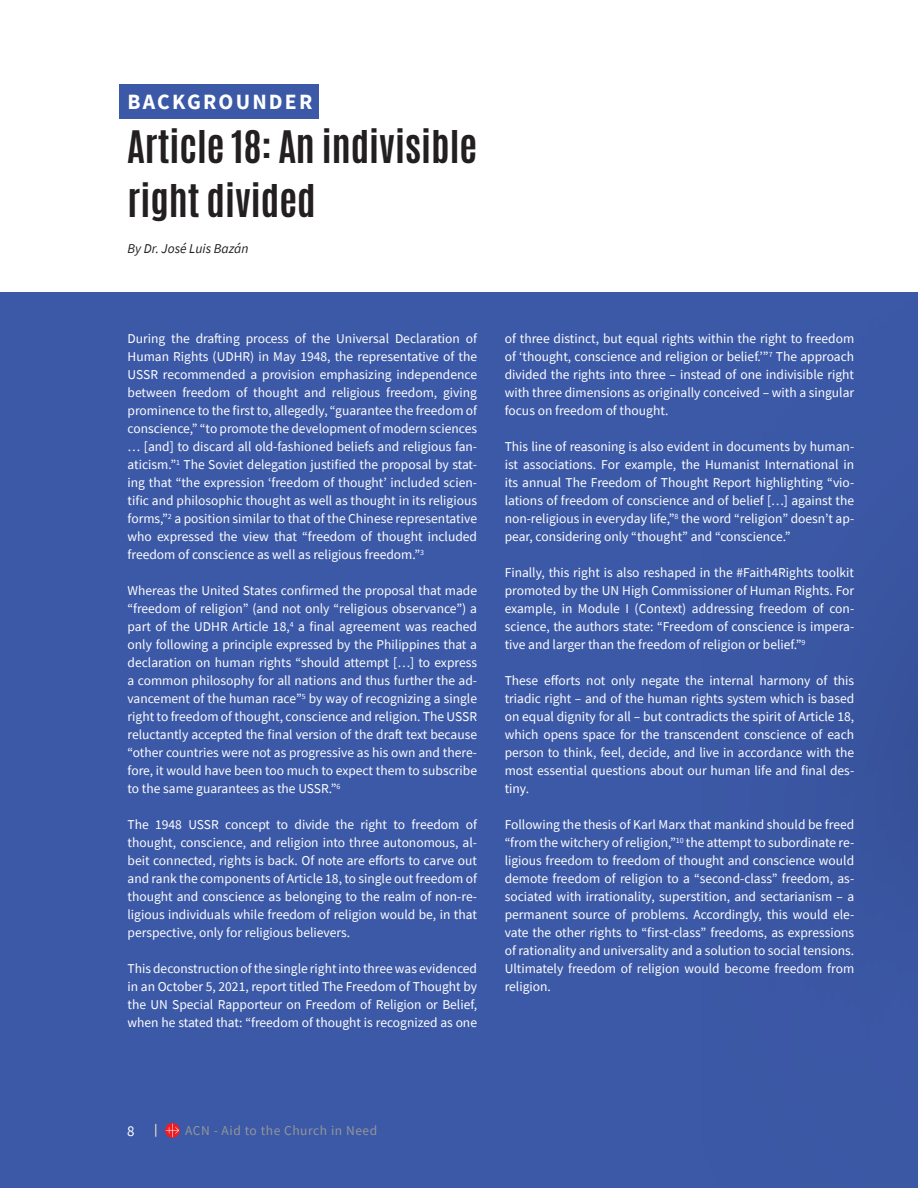
<style>
.page{position:relative;width:918px;height:1188px;background:#fff}
.page>*{position:absolute;margin:0;border:0;box-sizing:border-box;transform-origin:0 0}
.RFR_2023_h2_-_black{font:700 38.1px/54px "Antonio";color:#231f20}
.RFR_2023_-_span_h2{font:700 21.75px "Source Sans Pro";letter-spacing:.1em;color:#fff}
.t1{font:14.85px "Source Sans Pro";color:#fff}
.RFR_2023_p_-_1_colum{font:13.5px/18px "Source Sans Pro";color:#fff;text-align:justify}
.t2{font:13.5px "Source Sans Pro";letter-spacing:.04em;color:#939598}
.RFR_2023_p_-_1_colum-2{font:italic 13.5px "Source Sans Pro";color:#231f20}
</style>
<div class="page">
<div style="left:0;top:292px;width:918px;height:896px;background:#3c59a7"></div>
<div style="left:119px;top:85px;width:200px;height:34px;background:#3c59a7"></div>
<svg style="left:155px;top:1124px;width:1px;height:13px"></svg>
<svg style="left:165px;top:1123px;width:15px;height:15px"></svg>
<svg style="left:166px;top:1124px;width:13px;height:13px"></svg>
<p class="RFR_2023_-_span_h2" style="left:128px;top:87px;width:186px">BACKGROUNDER</p>
<p class="RFR_2023_h2_-_black" style="left:128px;top:121px;width:351px">Article 18: An indivisible right divided</p>
<p class="RFR_2023_p_-_1_colum-2" style="left:128px;top:240px;width:123px">By Dr. José Luis Bazán</p>
<p class="RFR_2023_p_-_1_colum" style="left:128px;top:330px;width:351px">During the drafting process of the Universal Declaration of Human Rights (UDHR) in May 1948, the representative of the USSR recommended a provision emphasizing independence between freedom of thought and religious freedom, giving prominence to the first to, allegedly, “guarantee the freedom of conscience,” “to promote the development of modern sciences … [and] to discard all old-fashioned beliefs and religious fan&shy;aticism.”<sup>1</sup> The Soviet delegation justified the proposal by stat&shy;ing that “the expression ‘freedom of thought’ included scien&shy;tific and philosophic thought as well as thought in its religious forms,”<sup>2</sup> a position similar to that of the Chinese representative who expressed the view that “freedom of thought included freedom of conscience as well as religious freedom.”<sup>3</sup></p>
<p class="RFR_2023_p_-_1_colum" style="left:128px;top:582px;width:351px">Whereas the United States confirmed the proposal that made “freedom of religion” (and not only “religious observance”) a part of the UDHR Article 18,<sup>4</sup> a final agreement was reached only following a principle expressed by the Philippines that a declaration on human rights “should attempt […] to express a common philosophy for all nations and thus further the ad&shy;vancement of the human race”<sup>5</sup> by way of recognizing a single right to freedom of thought, conscience and religion. The USSR reluctantly accepted the final version of the draft text because “other countries were not as progressive as his own and there&shy;fore, it would have been too much to expect them to subscribe to the same guarantees as the USSR.”<sup>6</sup></p>
<p class="RFR_2023_p_-_1_colum" style="left:128px;top:816px;width:351px">The 1948 USSR concept to divide the right to freedom of thought, conscience, and religion into three autonomous, al&shy;beit connected, rights is back. Of note are efforts to carve out and rank the components of Article 18, to single out freedom of thought and conscience as belonging to the realm of non-re&shy;ligious individuals while freedom of religion would be, in that perspective, only for religious believers.</p>
<p class="RFR_2023_p_-_1_colum" style="left:128px;top:960px;width:351px">This deconstruction of the single right into three was evidenced in an October 5, 2021, report titled The Freedom of Thought by the UN Special Rapporteur on Freedom of Religion or Belief, when he stated that: “freedom of thought is recognized as one</p>
<p class="RFR_2023_p_-_1_colum" style="left:505px;top:330px;width:351px">of three distinct, but equal rights within the right to freedom of ‘thought, conscience and religion or belief.’”<sup>7</sup> The approach divided the rights into three – instead of one indivisible right with three dimensions as originally conceived – with a singular focus on freedom of thought.</p>
<p class="RFR_2023_p_-_1_colum" style="left:505px;top:438px;width:351px">This line of reasoning is also evident in documents by human&shy;ist associations. For example, the Humanist International in its annual The Freedom of Thought Report highlighting “vio&shy;lations of freedom of conscience and of belief […] against the non-religious in everyday life,”<sup>8</sup> the word “religion” doesn’t ap&shy;pear, considering only “thought” and “conscience.”</p>
<p class="RFR_2023_p_-_1_colum" style="left:505px;top:564px;width:351px">Finally, this right is also reshaped in the #Faith4Rights toolkit promoted by the UN High Commissioner of Human Rights. For example, in Module I (Context) addressing freedom of con&shy;science, the authors state: “Freedom of conscience is impera&shy;tive and larger than the freedom of religion or belief.”<sup>9</sup></p>
<p class="RFR_2023_p_-_1_colum" style="left:505px;top:672px;width:351px">These efforts not only negate the internal harmony of this triadic right – and of the human rights system which is based on equal dignity for all – but contradicts the spirit of Article 18, which opens space for the transcendent conscience of each person to think, feel, decide, and live in accordance with the most essential questions about our human life and final des&shy;tiny.</p>
<p class="RFR_2023_p_-_1_colum" style="left:505px;top:816px;width:351px">Following the thesis of Karl Marx that mankind should be freed “from the witchery of religion,”<sup>10</sup> the attempt to subordinate re&shy;ligious freedom to freedom of thought and conscience would demote freedom of religion to a “second-class” freedom, as&shy;sociated with irrationality, superstition, and sectarianism – a permanent source of problems. Accordingly, this would ele&shy;vate the other rights to “first-class” freedoms, as expressions of rationality and universality and a solution to social tensions.<br>Ultimately freedom of religion would become freedom from religion.</p>
<p class="t1" style="left:127px;top:1122px;width:9px">8</p>
<p class="t2" style="left:185px;top:1122px;width:194px">ACN - Aid to the Church in Need</p>
</div>
